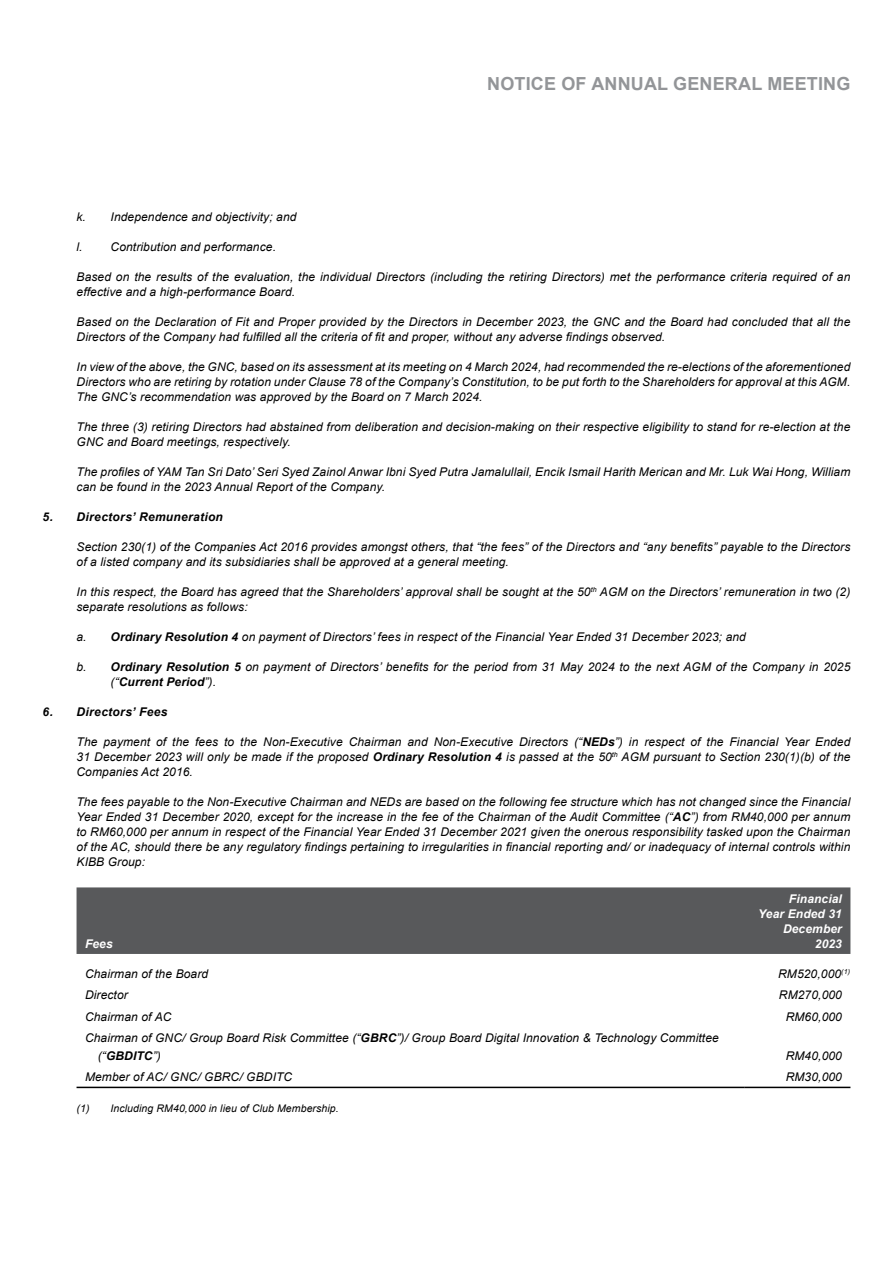
<style>
.page{position:relative;width:893px;height:1263px;background:#fff}
.page>*{position:absolute;margin:0;border:0;box-sizing:border-box;transform-origin:0 0}
.t1{font:700 18px "Arial";letter-spacing:.01em;color:#939598}
.t2{font:italic 12px/15px "Arial";letter-spacing:.01em;color:#000}
.t3{font:italic 700 12px "Arial";letter-spacing:.03em;color:#000}
.t4{font:italic 700 12px/15px "Arial";letter-spacing:.01em;color:#fff;text-align:right}
.t5{font:italic 10.5px "Arial";letter-spacing:.01em;color:#000}
.s1{font-weight:700}
</style>
<div class="page">
<div style="left:77px;top:887px;width:773px;height:67px;background:#58595b"></div>
<hr style="left:77px;top:1087px;width:667px;height:1px;background:#000">
<hr style="left:744px;top:1087px;width:106px;height:1px;background:#000">
<h1 class="t1" style="left:487px;top:71px;width:365px">NOTICE OF ANNUAL GENERAL MEETING</h1>
<p class="t2" style="left:77px;top:210px;width:221px">k. Independence and objectivity; and</p>
<p class="t2" style="left:77px;top:240px;width:201px">l. Contribution and performance.</p>
<p class="t2" style="left:77px;top:270px;width:775px">Based on the results of the evaluation, the individual Directors (including the retiring Directors) met the performance criteria required of an effective and a high-performance Board.</p>
<p class="t2" style="left:77px;top:315px;width:775px">Based on the Declaration of Fit and Proper provided by the Directors in December 2023, the GNC and the Board had concluded that all the<br>Directors of the Company had fulfilled all the criteria of fit and proper, without any adverse findings observed.</p>
<p class="t2" style="left:77px;top:360px;width:775px;text-align:justify">In view of the above, the GNC, based on its assessment at its meeting on 4 March 2024, had recommended the re-elections of the aforementioned Directors who are retiring by rotation under Clause 78 of the Company’s Constitution, to be put forth to the Shareholders for approval at this AGM.<br>The GNC’s recommendation was approved by the Board on 7 March 2024.</p>
<p class="t2" style="left:77px;top:420px;width:775px">The three (3) retiring Directors had abstained from deliberation and decision-making on their respective eligibility to stand for re-election at the<br>GNC and Board meetings, respectively.</p>
<p class="t2" style="left:77px;top:465px;width:775px">The profiles of YAM Tan Sri Dato’ Seri Syed Zainol Anwar Ibni Syed Putra Jamalullail, Encik Ismail Harith Merican and Mr. Luk Wai Hong, William can be found in the 2023 Annual Report of the Company.</p>
<p class="t3" style="left:43px;top:509px;width:182px">5. Directors’ Remuneration</p>
<p class="t2" style="left:77px;top:540px;width:775px">Section 230(1) of the Companies Act 2016 provides amongst others, that “the fees” of the Directors and “any benefits” payable to the Directors of a listed company and its subsidiaries shall be approved at a general meeting.</p>
<p class="t2" style="left:77px;top:585px;width:775px">In this respect, the Board has agreed that the Shareholders’ approval shall be sought at the 50<sup>th</sup> AGM on the Directors’ remuneration in two (2) separate resolutions as follows:</p>
<p class="t2" style="left:77px;top:630px;width:671px">a. <span class="s1">Ordinary Resolution 4</span> on payment of Directors’ fees in respect of the Financial Year Ended 31 December 2023; and</p>
<p class="t2" style="left:111px;top:660px;width:741px;text-indent:-34px">b. <span class="s1">Ordinary Resolution 5</span> on payment of Directors’ benefits for the period from 31 May 2024 to the next AGM of the Company in 2025 (“<span class="s1">Current Period</span>”).</p>
<p class="t3" style="left:43px;top:704px;width:127px">6. Directors’ Fees</p>
<p class="t2" style="left:77px;top:735px;width:775px;text-align:justify">The payment of the fees to the Non-Executive Chairman and Non-Executive Directors (“<span class="s1">NEDs</span>”) in respect of the Financial Year Ended 31 December 2023 will only be made if the proposed <span class="s1">Ordinary Resolution 4</span> is passed at the 50<sup>th</sup> AGM pursuant to Section 230(1)(b) of the Companies Act 2016.</p>
<p class="t2" style="left:77px;top:795px;width:775px;text-align:justify">The fees payable to the Non-Executive Chairman and NEDs are based on the following fee structure which has not changed since the Financial Year Ended 31 December 2020, except for the increase in the fee of the Chairman of the Audit Committee (“<span class="s1">AC</span>”) from RM40,000 per annum to RM60,000 per annum in respect of the Financial Year Ended 31 December 2021 given the onerous responsibility tasked upon the Chairman of the AC, should there be any regulatory findings pertaining to irregularities in financial reporting and/ or inadequacy of internal controls within KIBB Group:</p>
<p class="t4" style="left:85px;top:936px;width:29px">Fees</p>
<p class="t4" style="left:758px;top:891px;width:85px">Financial<br>Year Ended 31<br>December<br>2023</p>
<p class="t2" style="left:85px;top:966px;width:125px">Chairman of the Board</p>
<p class="t2" style="left:778px;top:966px;width:73px">RM520,000<sup>(1)</sup></p>
<p class="t2" style="left:85px;top:988px;width:44px">Director</p>
<p class="t2" style="left:779px;top:988px;width:64px">RM270,000</p>
<p class="t2" style="left:85px;top:1009px;width:88px">Chairman of AC</p>
<p class="t2" style="left:786px;top:1009px;width:58px">RM60,000</p>
<p class="t2" style="left:98px;top:1029px;width:623px;line-height:17.2px;text-indent:-13px">Chairman of GNC/ Group Board Risk Committee (“<span class="s1">GBRC</span>”)/ Group Board Digital Innovation &amp; Technology Committee (“<span class="s1">GBDITC</span>”)</p>
<p class="t2" style="left:786px;top:1048px;width:58px">RM40,000</p>
<p class="t2" style="left:85px;top:1069px;width:209px">Member of AC/ GNC/ GBRC/ GBDITC</p>
<p class="t2" style="left:786px;top:1069px;width:58px">RM30,000</p>
<p class="t5" style="left:77px;top:1102px;width:264px">(1) Including RM40,000 in lieu of Club Membership.</p>
</div>
